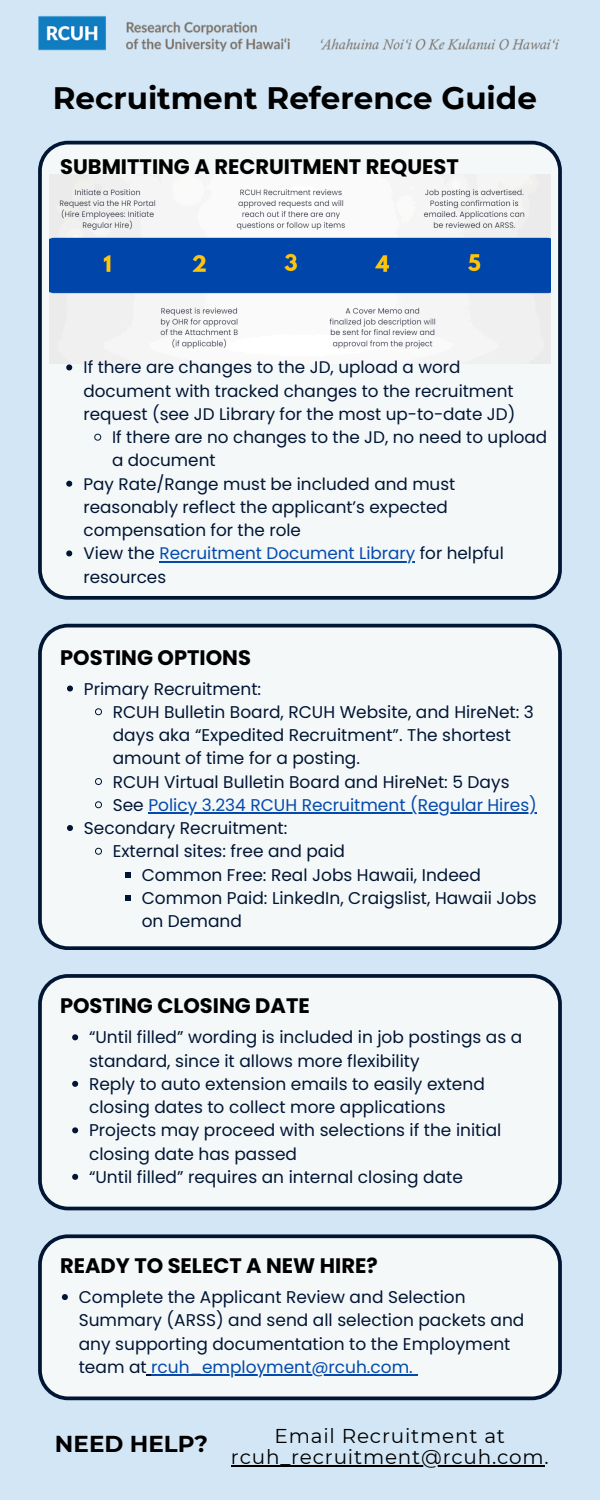
<style>
.page{position:relative;width:600px;height:1500px;background:#d3e6f6}
.page>*{position:absolute;margin:0;border:0;box-sizing:border-box;transform-origin:0 0}
.t1{font:700 31px "Montserrat";color:#000}
.t2{font:700 23px "Montserrat";color:#000}
.t3{font:700 21px "Poppins";color:#000}
.t4{font:20px/21px "Montserrat";letter-spacing:.04em;color:#000;text-align:center}
.t5{font:17px/23.2px "Poppins";color:#011534}
.t6{font:17px "Poppins";color:#044aad}
.t7{font:16.8px/23.2px "Poppins";color:#011534}
.t8{font:16.8px "Poppins";color:#044aad}
.s1{color:#011534}
.s2{color:#044aad}
</style>
<div class="page">
<img style="left:38px;top:15px;width:522px;height:37px">
<div style="left:38px;top:141px;width:524px;height:459px;background:#f4f8f9"></div>
<div style="left:38px;top:624px;width:524px;height:326px;background:#f4f8f9"></div>
<div style="left:38px;top:974px;width:524px;height:236px;background:#f4f8f9"></div>
<svg style="left:38px;top:1234px;width:524px;height:166px"></svg>
<img style="left:50px;top:175px;width:501px;height:189px">
<svg style="left:66px;top:364px;width:6px;height:6px"></svg>
<svg style="left:94px;top:433px;width:8px;height:8px"></svg>
<svg style="left:66px;top:481px;width:6px;height:6px"></svg>
<svg style="left:66px;top:550px;width:6px;height:6px"></svg>
<hr style="left:159px;top:561px;width:256px;height:1px;background:#044aad">
<svg style="left:67px;top:686px;width:6px;height:6px"></svg>
<svg style="left:95px;top:708px;width:7px;height:8px"></svg>
<svg style="left:95px;top:778px;width:7px;height:7px"></svg>
<svg style="left:95px;top:801px;width:7px;height:8px"></svg>
<hr style="left:148px;top:812px;width:389px;height:2px;background:#044aad">
<svg style="left:67px;top:825px;width:6px;height:6px"></svg>
<svg style="left:95px;top:847px;width:7px;height:8px"></svg>
<svg style="left:125px;top:872px;width:6px;height:6px"></svg>
<svg style="left:125px;top:895px;width:6px;height:6px"></svg>
<svg style="left:72px;top:1034px;width:6px;height:6px"></svg>
<svg style="left:72px;top:1081px;width:6px;height:6px"></svg>
<svg style="left:72px;top:1127px;width:6px;height:6px"></svg>
<svg style="left:72px;top:1174px;width:6px;height:6px"></svg>
<hr style="left:231px;top:1465px;width:314px;height:2px;background:#000">
<svg style="left:62px;top:1294px;width:6px;height:6px"></svg>
<hr style="left:151px;top:1374px;width:262px;height:2px;background:#044aad">
<p class="t1" style="left:53px;top:79px;width:486px">Recruitment Reference Guide</p>
<p class="t3" style="left:60px;top:152px;width:400px">SUBMITTING A RECRUITMENT REQUEST</p>
<p class="t7" style="left:84px;top:356px;width:433px">If there are changes to the JD, upload a word document with tracked changes to the recruitment request (see JD Library for the most up-to-date JD)</p>
<p class="t7" style="left:112px;top:426px;width:437px">If there are no changes to the JD, no need to upload a document</p>
<p class="t7" style="left:84px;top:472px;width:373px">Pay Rate/Range must be included and must reasonably reflect the applicant’s expected compensation for the role</p>
<p class="t8" style="left:84px;top:542px;width:422px"><span class="s1">View the</span> Recruitment Document Library <span class="s1">for helpful</span></p>
<p class="t7" style="left:84px;top:565px;width:84px">resources</p>
<h2 class="t3" style="left:60px;top:643px;width:192px">POSTING OPTIONS</h2>
<h2 class="t5" style="left:84px;top:677px;width:179px">Primary Recruitment:</h2>
<p class="t5" style="left:113px;top:700px;width:423px">RCUH Bulletin Board, RCUH Website, and HireNet: 3 days aka “Expedited Recruitment”. The shortest amount of time for a posting.</p>
<p class="t5" style="left:113px;top:770px;width:398px">RCUH Virtual Bulletin Board and HireNet: 5 Days</p>
<p class="t6" style="left:113px;top:793px;width:426px"><span class="s1">See</span> Policy 3.234 RCUH Recruitment (Regular Hires)</p>
<p class="t5" style="left:84px;top:816px;width:205px">Secondary Recruitment:</p>
<p class="t5" style="left:113px;top:840px;width:234px">External sites: free and paid</p>
<p class="t5" style="left:142px;top:863px;width:341px">Common Free: Real Jobs Hawaii, Indeed</p>
<p class="t5" style="left:142px;top:886px;width:397px">Common Paid: LinkedIn, Craigslist, Hawaii Jobs on Demand</p>
<h2 class="t3" style="left:60px;top:991px;width:251px">POSTING CLOSING DATE</h2>
<p class="t5" style="left:89px;top:1026px;width:435px">“Until filled” wording is included in job postings as a standard, since it allows more flexibility</p>
<p class="t5" style="left:89px;top:1072px;width:397px">Reply to auto extension emails to easily extend closing dates to collect more applications</p>
<p class="t5" style="left:89px;top:1119px;width:414px">Projects may proceed with selections if the initial closing date has passed</p>
<p class="t5" style="left:89px;top:1165px;width:375px">“Until filled” requires an internal closing date</p>
<h2 class="t3" style="left:60px;top:1251px;width:319px">READY TO SELECT A NEW HIRE?</h2>
<p class="t5" style="left:79px;top:1286px;width:447px">Complete the Applicant Review and Selection Summary (ARSS) and send all selection packets and any supporting documentation to the Employment team at <span class="s2">rcuh_employment@rcuh.com.</span></p>
<h2 class="t2" style="left:55px;top:1430px;width:155px">NEED HELP?</h2>
<h3 class="t4" style="left:231px;top:1425px;width:319px">Email Recruitment at rcuh_recruitment@rcuh.com.</h3>
</div>
